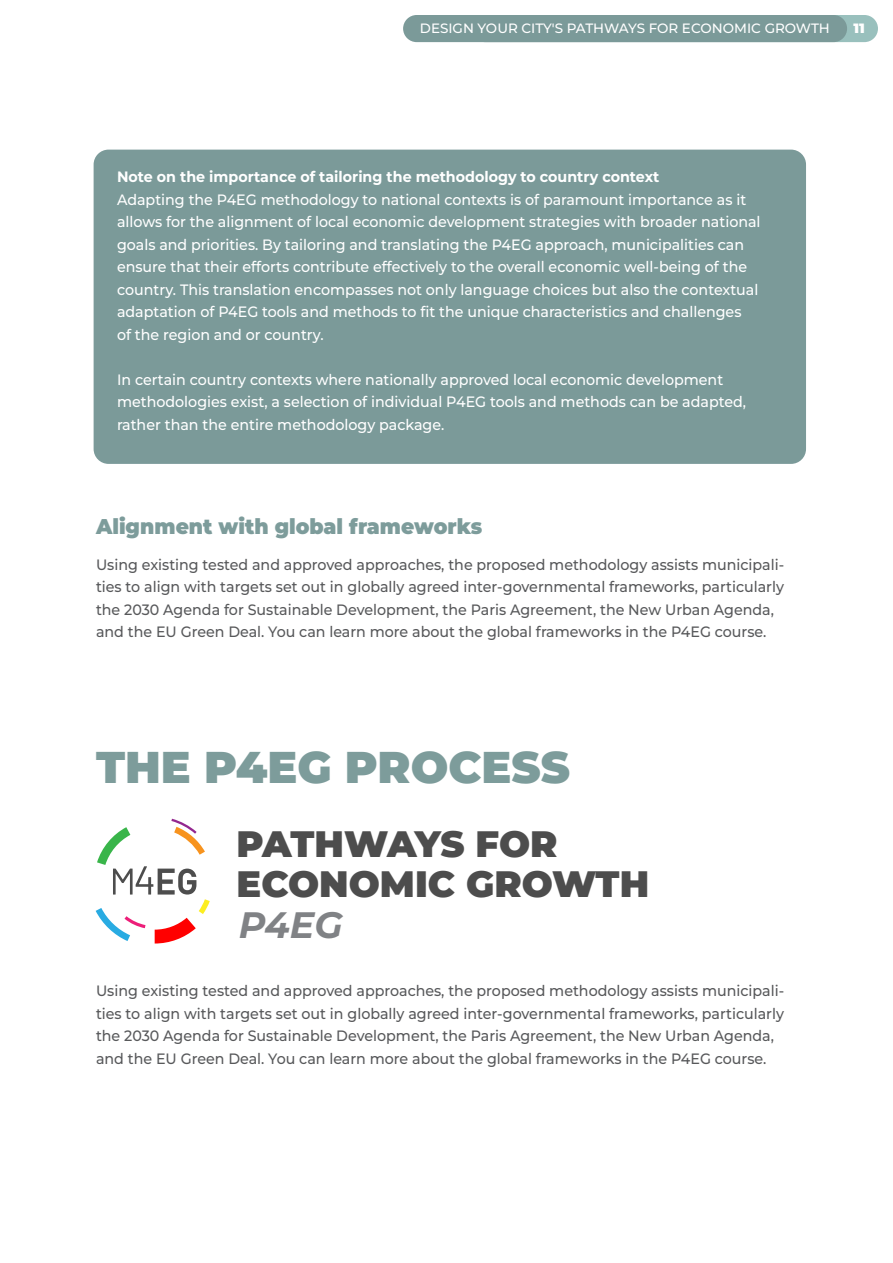
<style>
.page{position:relative;width:893px;height:1263px;background:#fff}
.page>*{position:absolute;margin:0;border:0;box-sizing:border-box;transform-origin:0 0}
.t1{font:900 44.4px "Montserrat";color:#7d9c9b}
.t2{font:900 36.75px/39.9px "Montserrat";color:#4d4d4d}
.t3{font:italic 700 36.75px "Montserrat";color:#808285}
.t4{font:900 21.3px "Montserrat";color:#7d9c9b;scale:.95 1}
.t5{font:500 15px/22.5px "Montserrat";color:#fff;scale:.95 1}
.t6{font:500 15px/22.5px "Montserrat";color:#58595b;scale:.95 1}
.t7{font:700 15px "Montserrat";color:#fff;scale:.95 1}
.t8{font:500 13.5px "Montserrat";color:#fff}
.t9{font:900 13.5px "Montserrat";color:#fff}
</style>
<div class="page">
<div style="left:94px;top:150px;width:712px;height:314px;background:#7b9a99"></div>
<div style="left:472px;top:15px;width:406px;height:27px;background:#99c0bd;border-radius:14px"></div>
<div style="left:403px;top:15px;width:444px;height:27px;background:#7b9a99;border-radius:14px"></div>
<svg style="left:96px;top:819px;width:114px;height:124px"></svg>
<p class="t8" style="left:420px;top:19px;width:412px">DESIGN YOUR CITY'S PATHWAYS FOR ECONOMIC GROWTH</p>
<p class="t9" style="left:853px;top:19px;width:13px">11</p>
<p class="t7" style="left:117px;top:167px;width:572px">Note on the importance of tailoring the methodology to country context</p>
<p class="t5" style="left:117px;top:188px;width:679px">Adapting the P4EG methodology to national contexts is of paramount importance as it allows for the alignment of local economic development strategies with broader national goals and priorities. By tailoring and translating the P4EG approach, municipalities can ensure that their efforts contribute effectively to the overall economic well-being of the country. This translation encompasses not only language choices but also the contextual adaptation of P4EG tools and methods to fit the unique characteristics and challenges<br>of the region and or country.</p>
<p class="t5" style="left:117px;top:368px;width:664px">In certain country contexts where nationally approved local economic development methodologies exist, a selection of individual P4EG tools and methods can be adapted, rather than the entire methodology package.</p>
<h3 class="t4" style="left:96px;top:512px;width:408px">Alignment with global frameworks</h3>
<p class="t6" style="left:96px;top:553px;width:726px">Using existing tested and approved approaches, the proposed methodology assists municipali&shy;ties to align with targets set out in globally agreed inter-governmental frameworks, particularly the 2030 Agenda for Sustainable Development, the Paris Agreement, the New Urban Agenda, and the EU Green Deal. You can learn more about the global frameworks in the P4EG course.</p>
<h1 class="t1" style="left:96px;top:737px;width:475px">THE P4EG PROCESS</h1>
<h2 class="t2" style="left:237px;top:823px;width:414px">PATHWAYS FOR<br>ECONOMIC GROWTH</h2>
<h2 class="t3" style="left:239px;top:901px;width:106px">P4EG</h2>
<p class="t6" style="left:96px;top:979px;width:726px">Using existing tested and approved approaches, the proposed methodology assists municipali&shy;ties to align with targets set out in globally agreed inter-governmental frameworks, particularly the 2030 Agenda for Sustainable Development, the Paris Agreement, the New Urban Agenda, and the EU Green Deal. You can learn more about the global frameworks in the P4EG course.</p>
</div>
